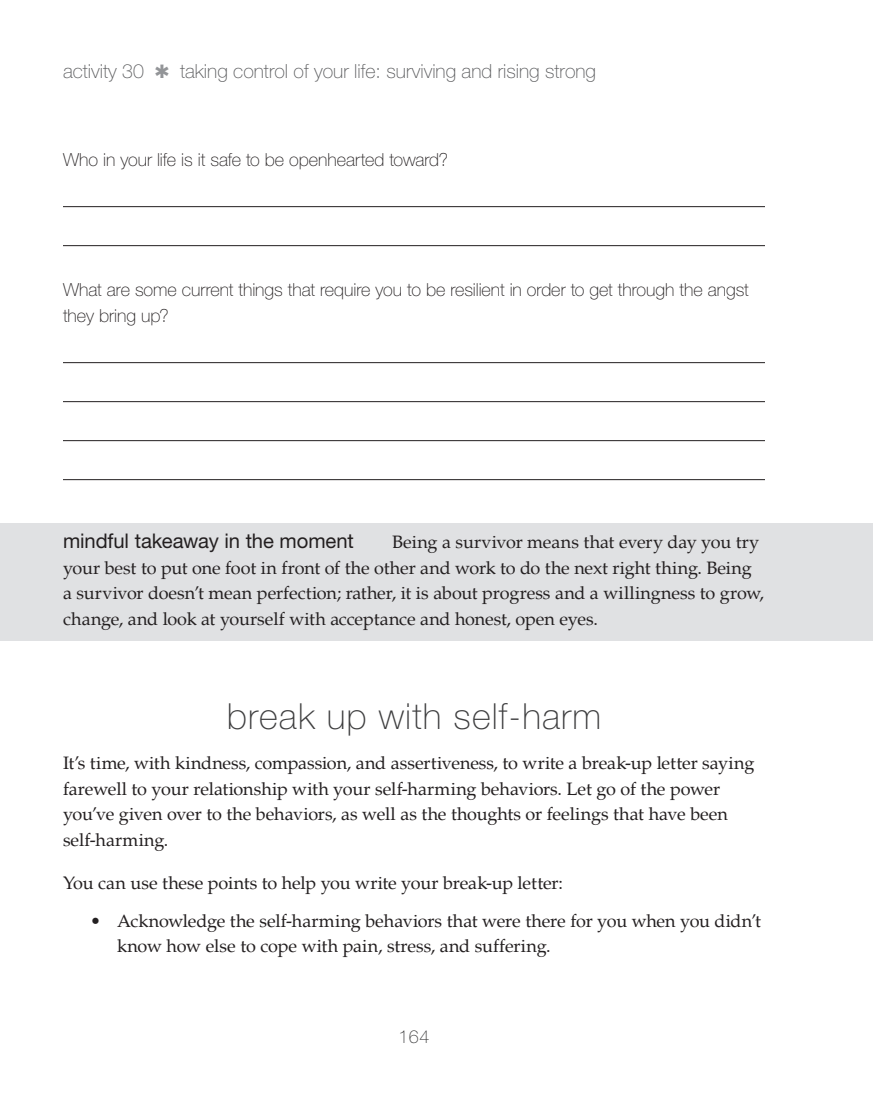
<style>
.page{position:relative;width:882px;height:1098px;background:#fff}
.page>*{position:absolute;margin:0;border:0;box-sizing:border-box;transform-origin:0 0}
.ah{font:100 36px "Helvetica Neue LT Std";letter-spacing:.03em;color:#3e3e3f}
.bx{font:20.25px "Helvetica Neue LT Std";letter-spacing:-.005em;color:#231f20}
.t1{font:100 19.5px "Helvetica Neue LT Std";color:#57585a}
.bx-2{font:18px/25.5px "Palatino";letter-spacing:-.005em;color:#231f20}
.paft{font:18px/25.5px "Palatino";letter-spacing:-.005em;color:#231f20}
.ansf{font:100 18px/25.5px "Helvetica Neue LT Std";letter-spacing:-.005em;color:#231f20}
.t2{font:100 18px "Helvetica Neue LT Std";color:#3e3e3f}
</style>
<div class="page">
<hr style="left:63px;top:206px;width:702px;height:1px;background:#231f20">
<hr style="left:63px;top:245px;width:702px;height:1px;background:#231f20">
<hr style="left:63px;top:362px;width:702px;height:1px;background:#231f20">
<hr style="left:63px;top:401px;width:702px;height:1px;background:#231f20">
<hr style="left:63px;top:440px;width:702px;height:1px;background:#231f20">
<hr style="left:63px;top:479px;width:702px;height:1px;background:#231f20">
<div style="left:0;top:523px;width:873px;height:117px;background:#e0e1e3"></div>
<p class="t1" style="left:63px;top:60px;width:82px">activity 30</p>
<p class="t1" style="left:180px;top:60px;width:417px">taking control of your life: surviving and rising strong</p>
<p class="ansf" style="left:63px;top:147px;width:387px">Who in your life is it safe to be openhearted toward?</p>
<p class="ansf" style="left:63px;top:277px;width:687px">What are some current things that require you to be resilient in order to get through the angst they bring up?</p>
<p class="bx" style="left:63px;top:529px;width:293px">mindful takeaway in the moment</p>
<p class="bx-2" style="left:63px;top:530px;width:703px;text-indent:329px">Being a survivor means that every day you try your best to put one foot in front of the other and work to do the next right thing. Being a survivor doesn’t mean perfection; rather, it is about progress and a willingness to grow, change, and look at yourself with acceptance and honest, open eyes.</p>
<p class="ah" style="left:227px;top:695px;width:376px">break up with self-harm</p>
<p class="paft" style="left:63px;top:751px;width:693px">It’s time, with kindness, compassion, and assertiveness, to write a break-up letter saying farewell to your relationship with your self-harming behaviors. Let go of the power you’ve given over to the behaviors, as well as the thoughts or feelings that have been self-harming.</p>
<p class="bx-2" style="left:63px;top:871px;width:501px">You can use these points to help you write your break-up letter:</p>
<p class="bx-2" style="left:117px;top:908px;width:646px;text-indent:-27px">• Acknowledge the self-harming behaviors that were there for you when you didn’t know how else to cope with pain, stress, and suffering.</p>
<p class="t2" style="left:398px;top:1027px;width:33px">164</p>
</div>
